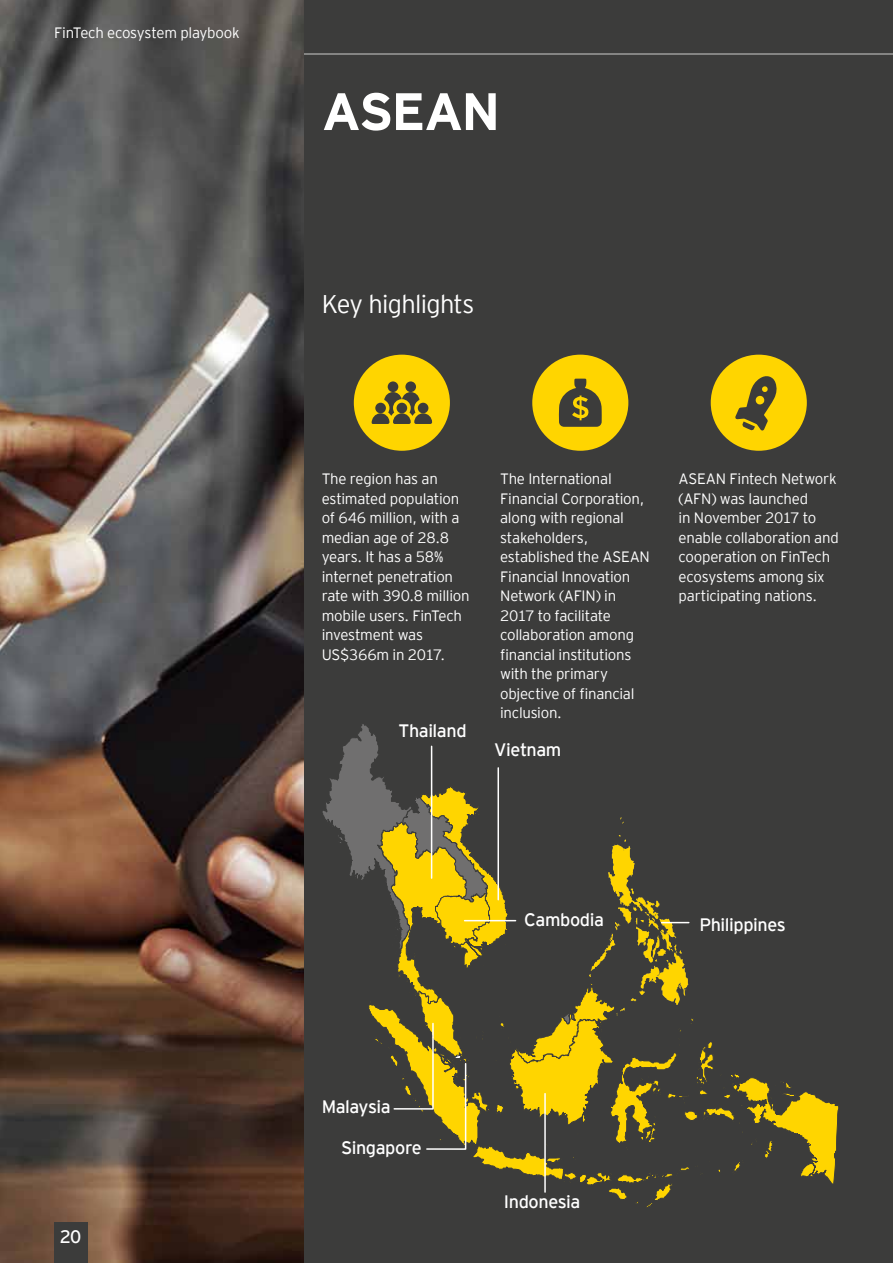
<style>
.page{position:relative;width:893px;height:1263px;background:#3c3c3b}
.page>*{position:absolute;margin:0;border:0;box-sizing:border-box;transform-origin:0 0}
.t1{font:700 52.5px "EY Interstate";letter-spacing:-.04em;color:#fff}
.t2{font:300 25.5px "EY Interstate";letter-spacing:-.03em;color:#fff}
.t3{font:18px "EY Interstate";letter-spacing:-.025em;color:#fff}
.t4{font:300 15px/19.5px "EY Interstate";letter-spacing:-.02em;color:#fff}
</style>
<div class="page">
<hr style="left:54px;top:53px;width:839px;height:2px;background:#9d9d9c">
<img style="left:0;top:0;width:304px;height:1263px">
<svg style="left:473px;top:1018px;width:366px;height:189px"></svg>
<hr style="left:544px;top:1094px;width:2px;height:98px;background:#fff">
<svg style="left:322px;top:724px;width:367px;height:426px"></svg>
<div style="left:532px;top:355px;width:96px;height:96px;background:#ffd500;border-radius:50%"></div>
<div style="left:711px;top:355px;width:96px;height:96px;background:#ffd500;border-radius:50%"></div>
<div style="left:354px;top:355px;width:96px;height:96px;background:#ffd500;border-radius:50%"></div>
<div style="left:388px;top:381px;width:10px;height:11px;background:#3c3c3b;border-radius:50%"></div>
<div style="left:405px;top:381px;width:11px;height:11px;background:#3c3c3b;border-radius:50%"></div>
<svg style="left:372px;top:392px;width:60px;height:32px"></svg>
<svg style="left:559px;top:379px;width:43px;height:48px"></svg>
<svg style="left:735px;top:376px;width:42px;height:55px"></svg>
<div style="left:54px;top:1222px;width:33px;height:41px;background:#3c3c3b"></div>
<p class="t4" style="left:54px;top:22px;width:187px">FinTech ecosystem playbook</p>
<p class="t3" style="left:60px;top:1224px;width:23px">20</p>
<h1 class="t1" style="left:322px;top:74px;width:180px">ASEAN</h1>
<h2 class="t2" style="left:322px;top:285px;width:154px">Key highlights</h2>
<p class="t4" style="left:322px;top:468px;width:149px">The region has an estimated population of 646 million, with a median age of 28.8 years. It has a 58% internet penetration rate with 390.8 million mobile users. FinTech investment was<br>US$366m in 2017.</p>
<p class="t4" style="left:679px;top:468px;width:162px">ASEAN Fintech Network (AFN) was launched<br>in November 2017 to enable collaboration and cooperation on FinTech ecosystems among six participating nations.</p>
<p class="t4" style="left:500px;top:468px;width:151px">The International<br>Financial Corporation, along with regional stakeholders, established the ASEAN<br>Financial Innovation<br>Network (AFIN) in<br>2017 to facilitate collaboration among financial institutions with the primary objective of financial inclusion.</p>
<p class="t3" style="left:399px;top:718px;width:69px">Thailand</p>
<p class="t3" style="left:494px;top:737px;width:69px">Vietnam</p>
<p class="t3" style="left:524px;top:907px;width:81px">Cambodia</p>
<p class="t3" style="left:322px;top:1094px;width:70px">Malaysia</p>
<p class="t3" style="left:341px;top:1135px;width:82px">Singapore</p>
<p class="t3" style="left:504px;top:1189px;width:78px">Indonesia</p>
<p class="t3" style="left:699px;top:911px;width:88px">Philippines</p>
</div>
